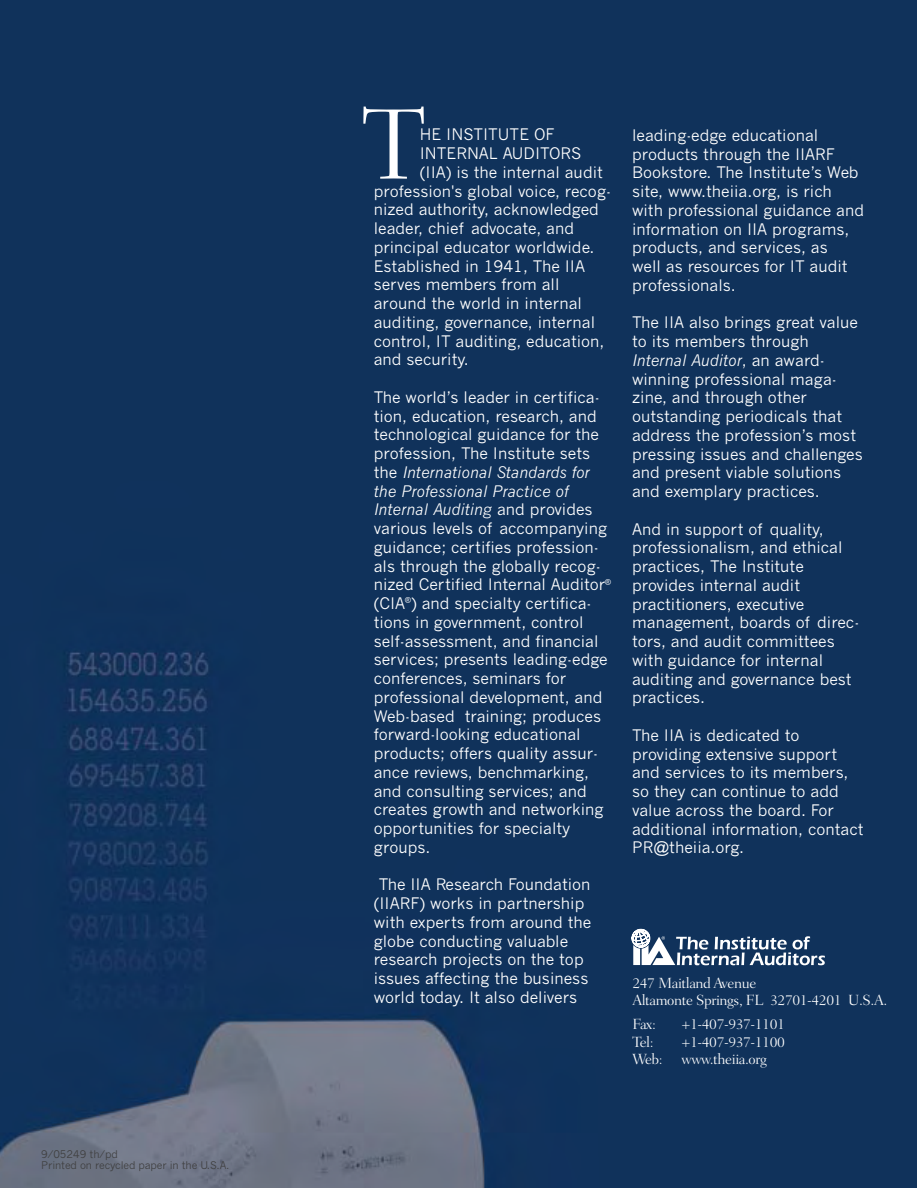
<style>
.page{position:relative;width:918px;height:1188px;background:#fff}
.page>*{position:absolute;margin:0;border:0;box-sizing:border-box;transform-origin:0 0}
.t1{font:300 102px "Fairfield LH";color:#fff}
.t2{font:15.75px/18.8px "News Gothic";color:#fff}
.t3{font:300 15px/16.4px "Fairfield LH";letter-spacing:-.025em;color:#fff}
.t4{font:10.5px/10.5px "News Gothic";letter-spacing:-.015em;color:#404041}
.s1{font-style:italic}
</style>
<div class="page">
<div style="left:0;top:0;width:917px;height:1188px;background:#10325b"></div>
<svg style="left:632px;top:926px;width:193px;height:39px"></svg>
<p class="t4" style="left:41px;top:1150px;width:190px">9/05249 th/pd<br>Printed on recycled paper in the U.S.A.</p>
<h1 class="t1" style="left:362px;top:103px;width:64px">T</h1>
<p class="t2" style="left:420px;top:127px;width:136px">HE INSTITUTE OF</p>
<p class="t2" style="left:420px;top:146px;width:163px">INTERNAL AUDITORS</p>
<p class="t2" style="left:420px;top:165px;width:184px">(IIA) is the internal audit</p>
<p class="t2" style="left:374px;top:183px;width:239px">profession's global voice, recog-</p>
<p class="t2" style="left:374px;top:202px;width:227px">nized authority, acknowledged</p>
<p class="t2" style="left:374px;top:221px;width:202px">leader, chief advocate, and</p>
<p class="t2" style="left:374px;top:240px;width:222px">principal educator worldwide.</p>
<p class="t2" style="left:374px;top:258px;width:213px">Established in 1941, The IIA</p>
<p class="t2" style="left:374px;top:277px;width:187px">serves members from all</p>
<p class="t2" style="left:374px;top:296px;width:210px">around the world in internal</p>
<p class="t2" style="left:374px;top:315px;width:223px">auditing, governance, internal</p>
<p class="t2" style="left:374px;top:333px;width:232px">control, IT auditing, education,</p>
<p class="t2" style="left:374px;top:352px;width:96px">and security.</p>
<p class="t2" style="left:374px;top:390px;width:239px">The world’s leader in certifica&shy;tion, education, research, and technological guidance for the profession, The Institute sets the <span class="s1">International Standards for the Professional Practice of<br>Internal Auditing</span> and provides various levels of accompanying guidance; certifies profession&shy;als through the globally recog&shy;nized Certified Internal Auditor<sup>® </sup>(CIA<sup>®</sup>) and specialty certifica&shy;tions in government, control self-assessment, and financial services; presents leading-edge conferences, seminars for professional development, and<br>Web-based training; produces forward-looking educational products; offers quality assur&shy;ance reviews, benchmarking, and consulting services; and creates growth and networking opportunities for specialty groups.</p>
<p class="t2" style="left:374px;top:877px;width:219px;text-indent:5px">The IIA Research Foundation (IIARF) works in partnership with experts from around the globe conducting valuable research projects on the top issues affecting the business world today. It also delivers</p>
<p class="t2" style="left:632px;top:128px;width:234px">leading-edge educational products through the IIARF<br>Bookstore. The Institute’s Web site, www.theiia.org, is rich with professional guidance and information on IIA programs, products, and services, as<br>well as resources for IT audit professionals.</p>
<p class="t2" style="left:632px;top:315px;width:232px">The IIA also brings great value to its members through<br><span class="s1">Internal Auditor</span>, an award&shy;winning professional maga&shy;zine, and through other outstanding periodicals that address the profession’s most pressing issues and challenges and present viable solutions and exemplary practices.</p>
<p class="t2" style="left:632px;top:522px;width:229px">And in support of quality, professionalism, and ethical practices, The Institute provides internal audit practitioners, executive management, boards of direc&shy;tors, and audit committees with guidance for internal auditing and governance best practices.</p>
<p class="t2" style="left:632px;top:728px;width:233px">The IIA is dedicated to providing extensive support and services to its members, so they can continue to add value across the board. For additional information, contact<br>PR@theiia.org.</p>
<p class="t3" style="left:632px;top:977px;width:256px">247 Maitland Avenue<br>Altamonte Springs, FL 32701-4201 U.S.A.</p>
<p class="t3" style="left:632px;top:1017px;width:25px">Fax:</p>
<p class="t3" style="left:682px;top:1017px;width:105px">+1-407-937-1101</p>
<p class="t3" style="left:632px;top:1035px;width:23px">Tel:</p>
<p class="t3" style="left:632px;top:1034px;width:154px;line-height:17.9px;text-indent:49px">+1-407-937-1100<br>Web: www.theiia.org</p>
</div>
